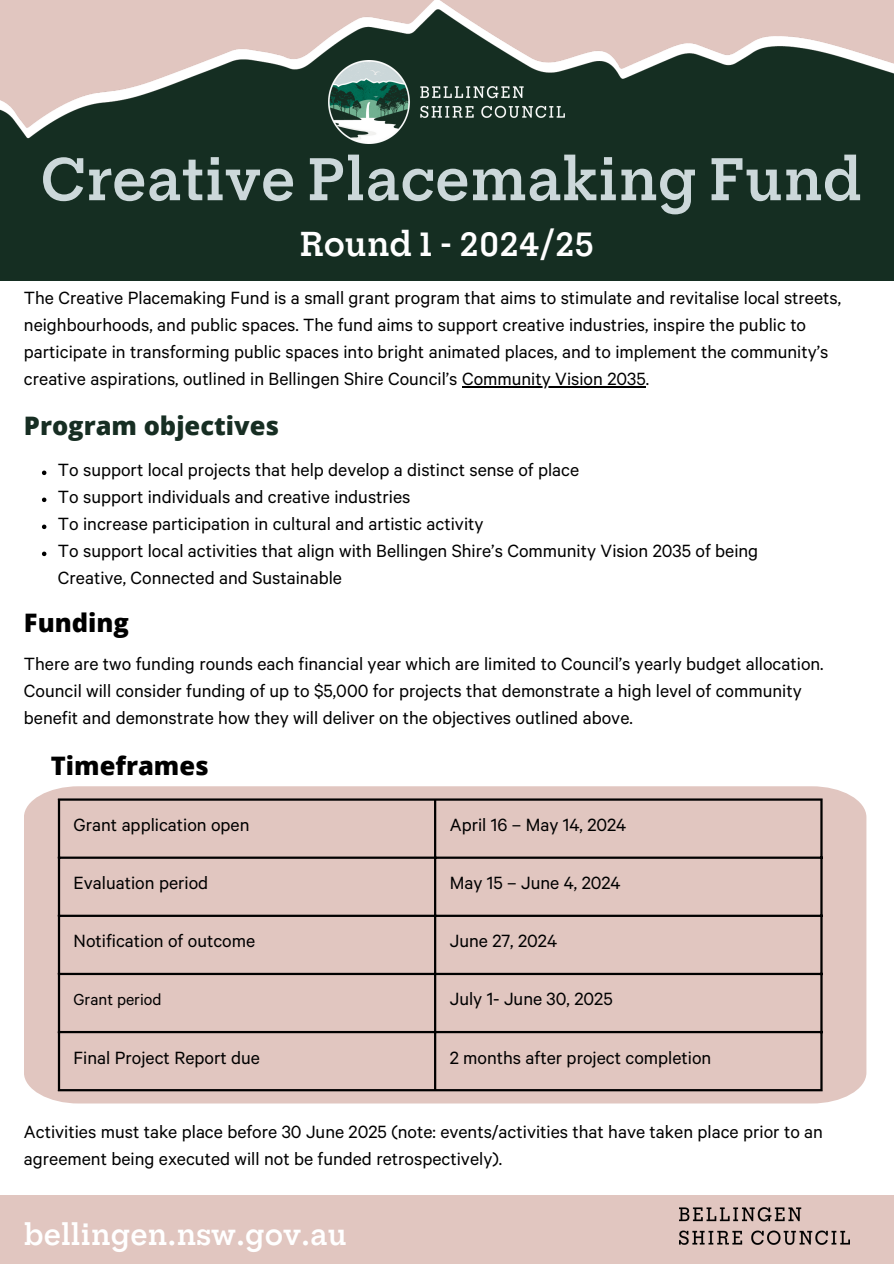
<style>
.page{position:relative;width:894px;height:1264px;background:#fff}
.page>*{position:absolute;margin:0;border:0;box-sizing:border-box;transform-origin:0 0}
.t1{font:500 60px "Goodall";color:#ccd8da}
.t2{font:500 34.5px "Goodall";color:#fff}
.t3{font:500 30px "Goodall";color:#fff}
.t4{font:800 25.5px "Open Sans";color:#172e23}
.t5{font:800 25.5px "Open Sans";color:#000}
.t6{font:19.95px/27px "Calibre";color:#000}
.t7{font:18px "Calibre";color:#000}
</style>
<div class="page">
<img style="left:0;top:0;width:893px;height:280px">
<div style="left:0;top:1195px;width:893px;height:68px;background:#e1c6c0"></div>
<img style="left:328px;top:61px;width:236px;height:82px">
<img style="left:679px;top:1207px;width:170px;height:37px">
<div style="left:24px;top:786px;width:842px;height:317px;background:#e1c6c0"></div>
<hr style="left:58px;top:800px;width:2px;height:289px;background:#000">
<hr style="left:434px;top:800px;width:2px;height:289px;background:#000">
<hr style="left:820px;top:800px;width:2px;height:289px;background:#000">
<hr style="left:58px;top:798px;width:764px;height:2px;background:#000">
<hr style="left:58px;top:856px;width:764px;height:2px;background:#000">
<hr style="left:58px;top:914px;width:764px;height:3px;background:#000">
<hr style="left:58px;top:972px;width:764px;height:3px;background:#000">
<hr style="left:58px;top:1030px;width:764px;height:3px;background:#000">
<hr style="left:58px;top:1089px;width:764px;height:2px;background:#000">
<hr style="left:462px;top:386px;width:183px;height:1px;background:#000">
<svg style="left:42px;top:470px;width:4px;height:5px"></svg>
<svg style="left:42px;top:497px;width:4px;height:5px"></svg>
<svg style="left:42px;top:524px;width:4px;height:5px"></svg>
<svg style="left:42px;top:551px;width:4px;height:5px"></svg>
<p class="t1" style="left:41px;top:141px;width:822px">Creative Placemaking Fund</p>
<p class="t2" style="left:299px;top:222px;width:296px">Round 1 - 2024/25</p>
<p class="t6" style="left:24px;top:287px;width:818px">The Creative Placemaking Fund is a small grant program that aims to stimulate and revitalise local streets, neighbourhoods, and public spaces. The fund aims to support creative industries, inspire the public to participate in transforming public spaces into bright animated places, and to implement the community’s creative aspirations, outlined in Bellingen Shire Council’s Community Vision 2035.</p>
<p class="t4" style="left:24px;top:408px;width:257px">Program objectives</p>
<p class="t6" style="left:58px;top:459px;width:522px">To support local projects that help develop a distinct sense of place</p>
<p class="t6" style="left:58px;top:486px;width:354px">To support individuals and creative industries</p>
<p class="t6" style="left:58px;top:513px;width:427px">To increase participation in cultural and artistic activity</p>
<p class="t6" style="left:58px;top:540px;width:701px">To support local activities that align with Bellingen Shire’s Community Vision 2035 of being<br>Creative, Connected and Sustainable</p>
<p class="t5" style="left:24px;top:605px;width:107px">Funding</p>
<h3 class="t6" style="left:24px;top:653px;width:801px">There are two funding rounds each financial year which are limited to Council’s yearly budget allocation.<br>Council will consider funding of up to $5,000 for projects that demonstrate a high level of community benefit and demonstrate how they will deliver on the objectives outlined above.</h3>
<p class="t5" style="left:51px;top:748px;width:159px">Timeframes</p>
<h2 class="t6" style="left:74px;top:814px;width:177px">Grant application open</h2>
<p class="t6" style="left:449px;top:814px;width:178px">April 16 – May 14, 2024</p>
<h4 class="t6" style="left:74px;top:872px;width:136px">Evaluation period</h4>
<p class="t6" style="left:449px;top:872px;width:172px">May 15 – June 4, 2024</p>
<p class="t6" style="left:74px;top:930px;width:183px">Notification of outcome</p>
<p class="t6" style="left:449px;top:930px;width:109px">June 27, 2024</p>
<p class="t7" style="left:74px;top:993px;width:89px">Grant period</p>
<h4 class="t6" style="left:449px;top:988px;width:164px">July 1- June 30, 2025</h4>
<p class="t6" style="left:74px;top:1047px;width:188px">Final Project Report due</p>
<h4 class="t6" style="left:449px;top:1047px;width:263px">2 months after project completion</h4>
<p class="t6" style="left:24px;top:1121px;width:800px">Activities must take place before 30 June 2025 (note: events/activities that have taken place prior to an agreement being executed will not be funded retrospectively).</p>
<p class="t3" style="left:24px;top:1215px;width:324px">bellingen.nsw.gov.au</p>
</div>
